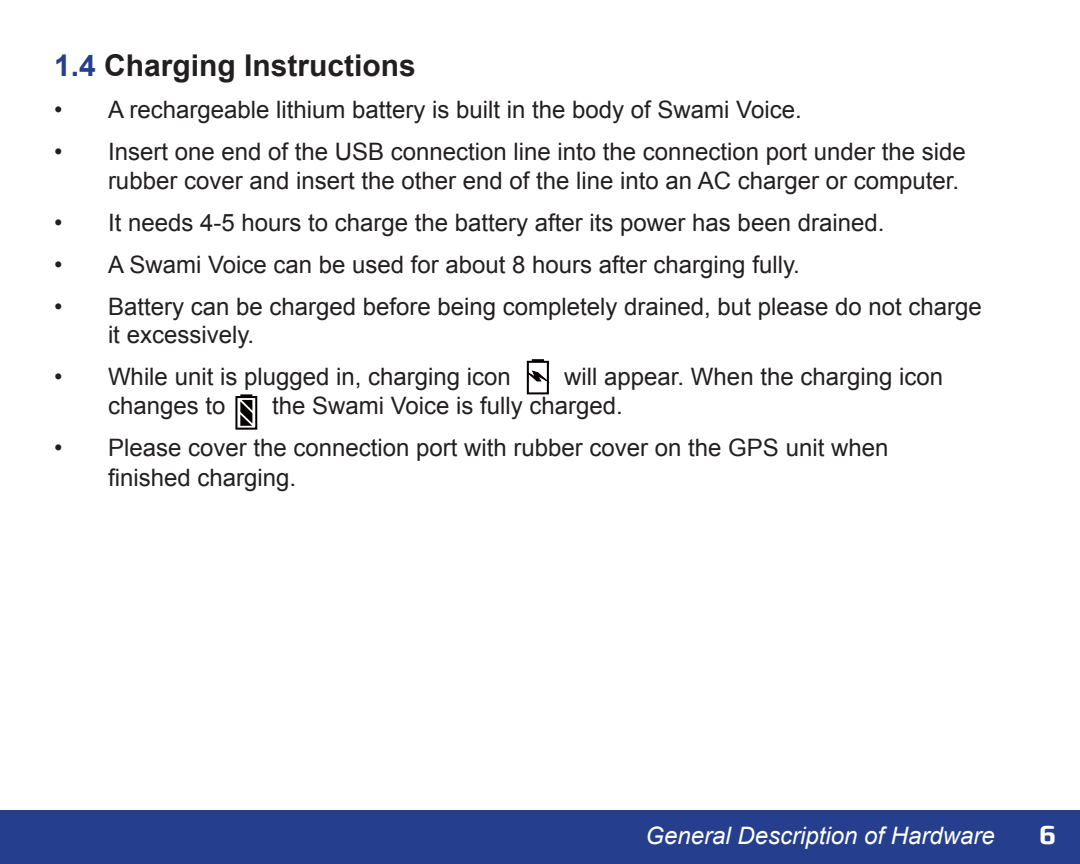
<style>
.page{position:relative;width:1080px;height:864px;background:#fff}
.page>*{position:absolute;margin:0;border:0;box-sizing:border-box;transform-origin:0 0}
.t1{font:700 30px "Arial";color:#231f20}
.t2{font:700 30px "Morgan Sn Caps";color:#fff}
.t3{font:24px/28.8px "Arial";color:#231f20}
.t4{font:italic 24px "Arial";color:#fff}
.s1{color:#253f8e}
</style>
<div class="page">
<div style="left:0;top:810px;width:1080px;height:54px;background:#253f8e"></div>
<svg style="left:235px;top:394px;width:22px;height:36px"></svg>
<svg style="left:526px;top:359px;width:24px;height:35px"></svg>
<p class="t1" style="left:54px;top:45px;width:363px"><span class="s1">1.4</span> Charging Instructions</p>
<p class="t3" style="left:54px;top:95px;width:749px">• A rechargeable lithium battery is built in the body of Swami Voice.</p>
<p class="t3" style="left:54px;top:137px;width:913px;text-align:right">• Insert one end of the USB connection line into the connection port under the side rubber cover and insert the other end of the line into an AC charger or computer.</p>
<p class="t3" style="left:54px;top:208px;width:832px">• It needs 4-5 hours to charge the battery after its power has been drained.</p>
<p class="t3" style="left:54px;top:250px;width:747px">• A Swami Voice can be used for about 8 hours after charging fully.</p>
<p class="t3" style="left:108px;top:292px;width:875px;text-indent:-54px">• Battery can be charged before being completely drained, but please do not charge it excessively.</p>
<p class="t3" style="left:54px;top:363px;width:458px">• While unit is plugged in, charging icon</p>
<p class="t3" style="left:564px;top:363px;width:380px">will appear. When the charging icon</p>
<p class="t3" style="left:108px;top:392px;width:119px">changes to</p>
<p class="t3" style="left:272px;top:392px;width:352px">the Swami Voice is fully charged.</p>
<p class="t3" style="left:108px;top:433px;width:782px;line-height:30px;text-indent:-54px">• Please cover the connection port with rubber cover on the GPS unit when finished charging.</p>
<p class="t4" style="left:645px;top:821px;width:351px">General Description of Hardware</p>
<p class="t2" style="left:1039px;top:819px;width:19px">6</p>
</div>
